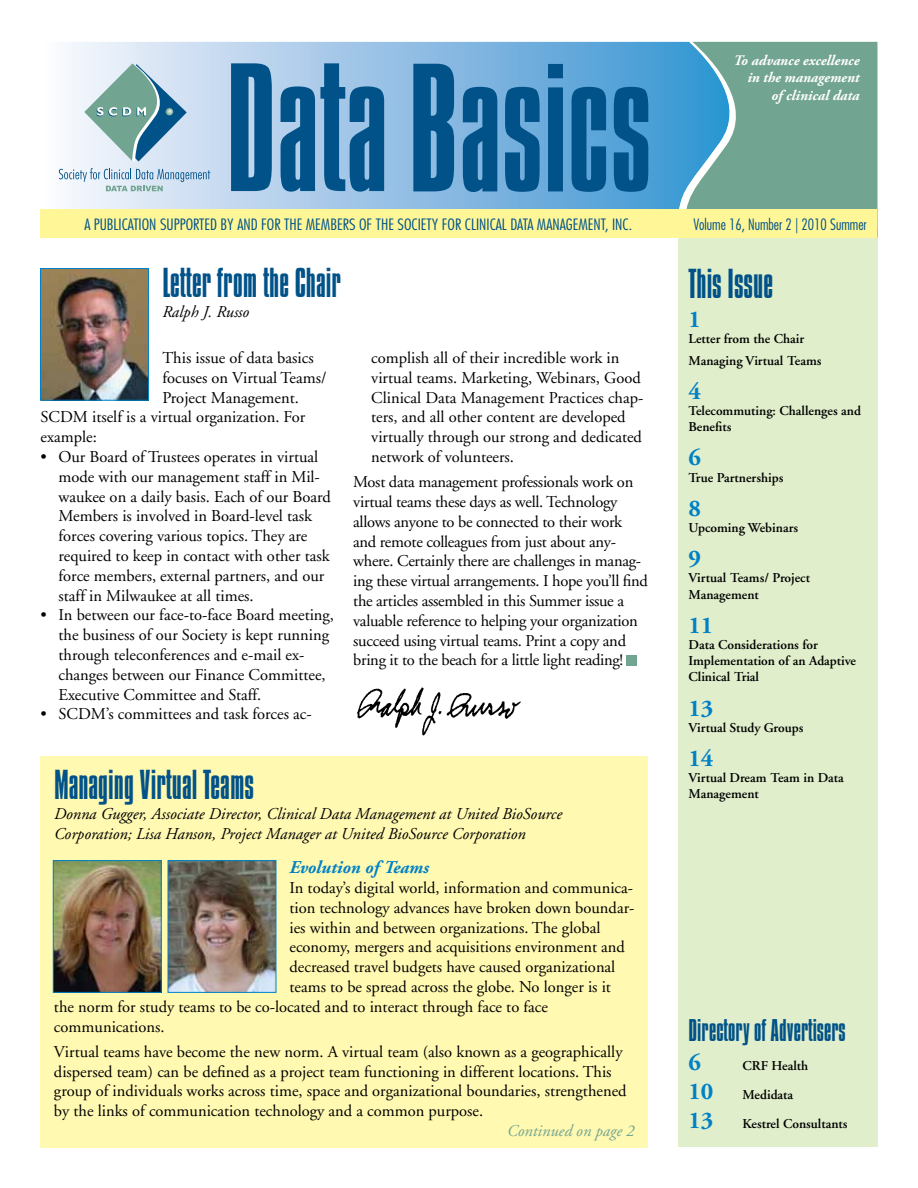
<style>
.page{position:relative;width:918px;height:1188px;background:#fff}
.page>*{position:absolute;margin:0;border:0;box-sizing:border-box;transform-origin:0 0}
.t1{font:300 36px "Compacta BT";color:#005288}
.t2{font:300 27px "Compacta BT";color:#005288}
.t3{font:700 24px "Adobe Garamond Pro";color:#0081c6}
.t4{font:italic 700 18px "Adobe Garamond";color:#0081c6}
.t5{font:16.5px/19.8px "Adobe Garamond";color:#000}
.t6{font:16.5px/19.8px "Adobe Garamond";letter-spacing:-.02em;color:#000}
.t7{font:italic 16.5px/19.8px "Adobe Garamond";color:#000}
.t8{font:italic 16.5px "Adobe Garamond";color:#72a492}
.t9{font:300 condensed 15.3px "Futura";color:#005288;scale:1.1 1}
.t10{font:300 condensed 15.3px "Futura";color:#005288}
.t11{font:italic 700 14.55px/17.4px "Adobe Garamond Pro";color:#fff;text-align:right}
.t12{font:600 13.5px/16.2px "Adobe Garamond";color:#000}
.s1{font-family:"Adobe Garamond Pro";font-weight:700;font-size:24px;color:#0081c6}
</style>
<div class="page">
<div style="left:40px;top:756px;width:608px;height:392px;background:#fff9b1"></div>
<div style="left:678px;top:227px;width:200px;height:920px;background:#e0eecb"></div>
<svg style="left:58px;top:42px;width:618px;height:167px;background:#98c3e6"></svg>
<svg style="left:231px;top:63px;width:41px;height:128px;background:#1a6496"></svg>
<svg style="left:281px;top:63px;width:103px;height:129px;background:#4280ae"></svg>
<svg style="left:413px;top:64px;width:41px;height:127px;background:#125f93"></svg>
<svg style="left:463px;top:87px;width:34px;height:105px;background:#156296"></svg>
<svg style="left:505px;top:87px;width:35px;height:105px;background:#1b689c"></svg>
<svg style="left:548px;top:64px;width:15px;height:127px;background:#07588e"></svg>
<svg style="left:572px;top:87px;width:34px;height:105px;background:#136398"></svg>
<svg style="left:614px;top:87px;width:34px;height:105px;background:#12649a"></svg>
<svg style="left:676px;top:41px;width:201px;height:168px;background:#6da5a1"></svg>
<svg style="left:59px;top:168px;width:151px;height:23px;background:#c0d4e4"></svg>
<svg style="left:84px;top:64px;width:103px;height:98px;background:#9cbec5"></svg>
<div style="left:40px;top:209px;width:837px;height:29px;background:#fff797"></div>
<img style="left:170px;top:862px;width:104px;height:129px">
<div style="left:168px;top:860px;width:108px;height:133px;border:1px solid #0081c6"></div>
<img style="left:55px;top:862px;width:105px;height:129px">
<div style="left:53px;top:860px;width:109px;height:133px;border:1px solid #0081c6"></div>
<img style="left:42px;top:270px;width:105px;height:129px">
<div style="left:40px;top:268px;width:109px;height:133px;border:1px solid #0081c6"></div>
<img style="left:357px;top:687px;width:164px;height:49px">
<div style="left:627px;top:655px;width:10px;height:10px;background:#72a492"></div>
<p class="t11" style="left:734px;top:52px;width:127px">To advance excellence in the management of clinical data</p>
<p class="t9" style="left:84px;top:215px;width:500px">A PUBLICATION SUPPORTED BY AND FOR THE MEMBERS OF THE SOCIETY FOR CLINICAL DATA MANAGEMENT, INC.</p>
<p class="t10" style="left:694px;top:215px;width:175px">VOLUME 16, NUMBER 2 | 2010 SUMMER</p>
<h1 class="t1" style="left:162px;top:263px;width:180px">Letter from the Chair</h1>
<p class="t7" style="left:162px;top:303px;width:88px">Ralph J. Russo</p>
<p class="t5" style="left:162px;top:348px;width:153px">This issue of data basics</p>
<p class="t5" style="left:162px;top:368px;width:166px">focuses on Virtual Teams/</p>
<p class="t5" style="left:162px;top:388px;width:138px">Project Management.</p>
<p class="t5" style="left:41px;top:408px;width:266px">SCDM itself is a virtual organization. For</p>
<p class="t5" style="left:41px;top:428px;width:58px">example:</p>
<p class="t5" style="left:59px;top:447px;width:274px;text-indent:-18px">• Our Board of Trustees operates in virtual mode with our management staff in Mil&shy;waukee on a daily basis. Each of our Board Members is involved in Board-level task forces covering various topics. They are required to keep in contact with other task force members, external partners, and our staff in Milwaukee at all times.</p>
<p class="t5" style="left:59px;top:606px;width:277px;text-indent:-18px">• In between our face-to-face Board meeting, the business of our Society is kept running through teleconferences and e-mail ex&shy;changes between our Finance Committee, Executive Committee and Staff.</p>
<p class="t5" style="left:41px;top:705px;width:273px">• SCDM’s committees and task forces ac-</p>
<p class="t5" style="left:371px;top:348px;width:274px">complish all of their incredible work in virtual teams. Marketing, Webinars, Good Clinical Data Management Practices chap&shy;ters, and all other content are developed virtually through our strong and dedicated network of volunteers.</p>
<p class="t6" style="left:353px;top:473px;width:296px">Most data management professionals work on virtual teams these days as well. Technology allows anyone to be connected to their work and remote colleagues from just about any&shy;where. Certainly there are challenges in manag&shy;ing these virtual arrangements. I hope you’ll find the articles assembled in this Summer issue a valuable reference to helping your organization succeed using virtual teams. Print a copy and bring it to the beach for a little light reading!</p>
<h1 class="t1" style="left:54px;top:764px;width:202px">Managing Virtual Teams</h1>
<p class="t7" style="left:54px;top:804px;width:510px">Donna Gugger, Associate Director, Clinical Data Management at United BioSource<br>Corporation; Lisa Hanson, Project Manager at United BioSource Corporation</p>
<p class="t4" style="left:290px;top:858px;width:141px">Evolution of Teams</p>
<p class="t5" style="left:290px;top:878px;width:345px">In today’s digital world, information and communica-</p>
<p class="t5" style="left:290px;top:898px;width:346px">tion technology advances have broken down boundar-</p>
<p class="t5" style="left:290px;top:918px;width:312px">ies within and between organizations. The global</p>
<p class="t5" style="left:290px;top:938px;width:337px">economy, mergers and acquisitions environment and</p>
<p class="t5" style="left:290px;top:957px;width:327px">decreased travel budgets have caused organizational</p>
<p class="t5" style="left:290px;top:977px;width:323px">teams to be spread across the globe. No longer is it</p>
<p class="t5" style="left:54px;top:997px;width:496px">the norm for study teams to be co-located and to interact through face to face</p>
<p class="t5" style="left:54px;top:1017px;width:112px">communications.</p>
<p class="t5" style="left:54px;top:1042px;width:574px">Virtual teams have become the new norm. A virtual team (also known as a geographically dispersed team) can be defined as a project team functioning in different locations. This group of individuals works across time, space and organizational boundaries, strengthened by the links of communication technology and a common purpose.</p>
<p class="t8" style="left:507px;top:1122px;width:129px">Continued on page 2</p>
<h1 class="t1" style="left:688px;top:263px;width:86px">This Issue</h1>
<h3 class="t3" style="left:688px;top:305px;width:14px">1</h3>
<p class="t12" style="left:688px;top:328px;width:134px;line-height:21.6px">Letter from the Chair<br>Managing Virtual Teams</p>
<h3 class="t3" style="left:688px;top:377px;width:14px">4</h3>
<p class="t12" style="left:688px;top:403px;width:174px">Telecommuting: Challenges and<br>Benefits</p>
<h3 class="t3" style="left:688px;top:444px;width:14px">6</h3>
<p class="t12" style="left:688px;top:469px;width:96px">True Partnerships</p>
<h3 class="t3" style="left:688px;top:494px;width:14px">8</h3>
<p class="t12" style="left:688px;top:520px;width:111px">Upcoming Webinars</p>
<h3 class="t3" style="left:688px;top:545px;width:14px">9</h3>
<p class="t12" style="left:688px;top:570px;width:123px">Virtual Teams/ Project<br>Management</p>
<h3 class="t3" style="left:688px;top:611px;width:26px">11</h3>
<p class="t12" style="left:688px;top:637px;width:169px">Data Considerations for<br>Implementation of an Adaptive<br>Clinical Trial</p>
<h3 class="t3" style="left:688px;top:694px;width:26px">13</h3>
<p class="t12" style="left:688px;top:720px;width:117px">Virtual Study Groups</p>
<h3 class="t3" style="left:688px;top:744px;width:26px">14</h3>
<p class="t12" style="left:688px;top:770px;width:157px">Virtual Dream Team in Data<br>Management</p>
<h2 class="t2" style="left:688px;top:1015px;width:159px">Directory of Advertisers</h2>
<h3 class="t3" style="left:688px;top:1049px;width:14px">6</h3>
<p class="t12" style="left:688px;top:1052px;width:161px;line-height:28.8px;text-indent:54px">CRF Health<br><span class="s1">10</span> Medidata<br><span class="s1">13</span> Kestrel Consultants</p>
</div>
